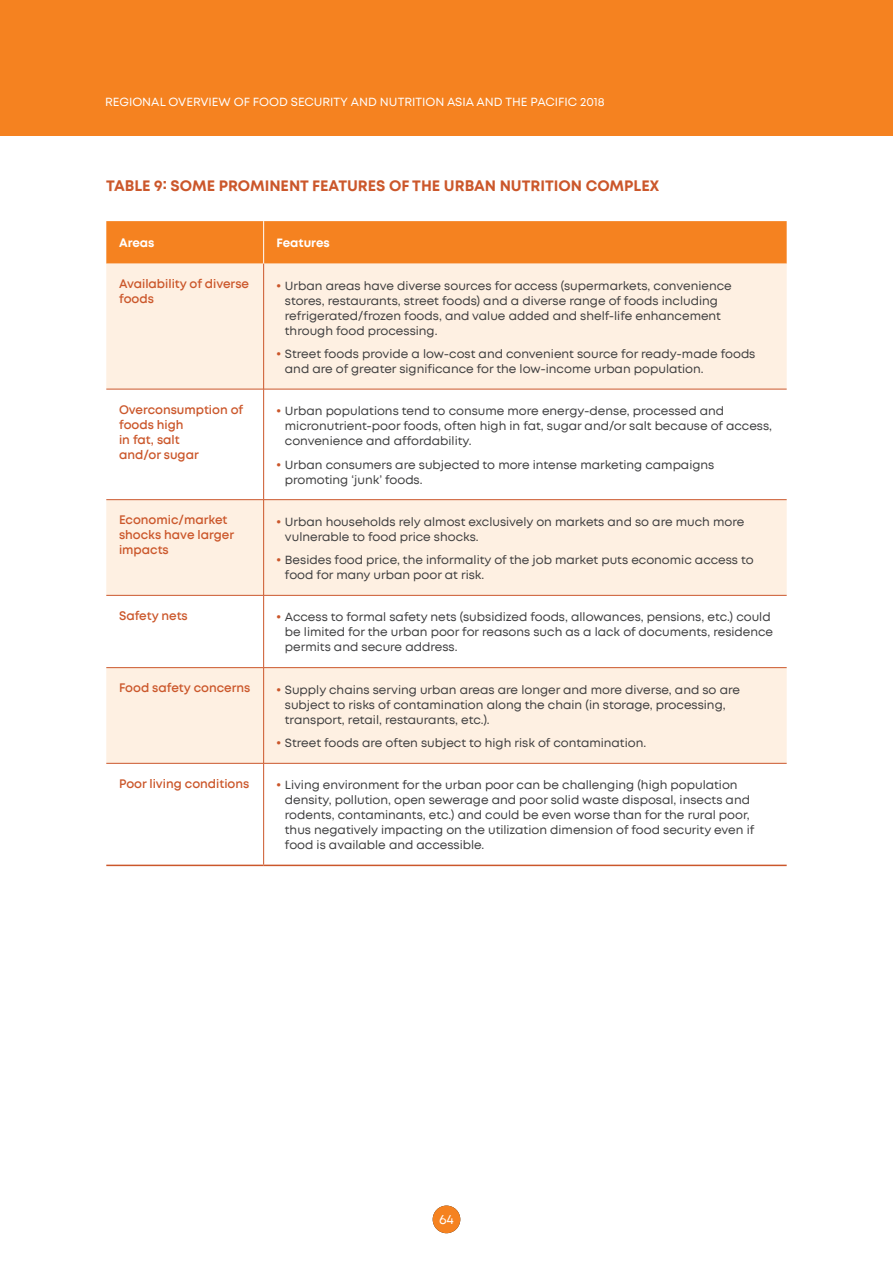
<style>
.page{position:relative;width:893px;height:1263px;background:#fff}
.page>*{position:absolute;margin:0;border:0;box-sizing:border-box;transform-origin:0 0}
.t1{font:700 15px "Mont";color:#cb572b}
.t2{font:13.5px "Mont";color:#fff}
.t3{font:12px/15px "Mont";color:#3e3e3f}
.t4{font:600 12px/15px "Mont";color:#cb572b}
.t5{font:12px "Mont";color:#fff}
.t6{font:700 12px "Mont";color:#fff}
.s1{font-family:"Rubik";font-weight:900;color:#cb572b}
</style>
<div class="page">
<div style="left:433px;top:1205px;width:27px;height:28px;background:#f58220;border-radius:50%"></div>
<div style="left:0;top:0;width:893px;height:136px;background:#f58220"></div>
<div style="left:106px;top:221px;width:681px;height:43px;background:#f58220"></div>
<div style="left:106px;top:264px;width:681px;height:125px;background:#fef0e2"></div>
<svg style="left:106px;top:390px;width:681px;height:475px"></svg>
<hr style="left:263px;top:221px;width:1px;height:43px;background:#fff">
<hr style="left:263px;top:264px;width:1px;height:125px;background:#cb572b">
<hr style="left:106px;top:389px;width:158px;height:1px;background:#cb572b">
<hr style="left:264px;top:389px;width:523px;height:1px;background:#cb572b">
<hr style="left:263px;top:389px;width:1px;height:110px;background:#cb572b">
<hr style="left:106px;top:499px;width:158px;height:1px;background:#cb572b">
<hr style="left:264px;top:499px;width:523px;height:1px;background:#cb572b">
<hr style="left:263px;top:500px;width:1px;height:95px;background:#cb572b">
<hr style="left:106px;top:595px;width:158px;height:1px;background:#cb572b">
<hr style="left:264px;top:595px;width:523px;height:1px;background:#cb572b">
<hr style="left:263px;top:595px;width:1px;height:72px;background:#cb572b">
<hr style="left:106px;top:667px;width:158px;height:1px;background:#cb572b">
<hr style="left:264px;top:667px;width:523px;height:1px;background:#cb572b">
<hr style="left:263px;top:668px;width:1px;height:95px;background:#cb572b">
<hr style="left:106px;top:763px;width:158px;height:1px;background:#cb572b">
<hr style="left:264px;top:763px;width:523px;height:1px;background:#cb572b">
<hr style="left:263px;top:763px;width:1px;height:102px;background:#cb572b">
<hr style="left:106px;top:865px;width:158px;height:1px;background:#cb572b">
<hr style="left:264px;top:865px;width:523px;height:1px;background:#cb572b">
<p class="t5" style="left:105px;top:96px;width:501px">REGIONAL OVERVIEW OF FOOD SECURITY AND NUTRITION ASIA AND THE PACIFIC 2018</p>
<p class="t1" style="left:106px;top:178px;width:554px">TABLE 9: SOME PROMINENT FEATURES OF THE URBAN NUTRITION COMPLEX</p>
<p class="t6" style="left:119px;top:237px;width:37px">Areas</p>
<p class="t6" style="left:276px;top:237px;width:55px">Features</p>
<p class="t4" style="left:119px;top:277px;width:132px">Availability of diverse foods</p>
<p class="t3" style="left:285px;top:279px;width:448px;text-indent:-9px"><span class="s1">•</span> Urban areas have diverse sources for access (supermarkets, convenience stores, restaurants, street foods) and a diverse range of foods including refrigerated/frozen foods, and value added and shelf-life enhancement through food processing.</p>
<p class="t3" style="left:285px;top:347px;width:472px;text-indent:-9px"><span class="s1">•</span> Street foods provide a low-cost and convenient source for ready-made foods and are of greater significance for the low-income urban population.</p>
<p class="t4" style="left:119px;top:402px;width:126px">Overconsumption of foods high<br>in fat, salt<br>and/or sugar</p>
<p class="t3" style="left:285px;top:404px;width:489px;text-indent:-9px"><span class="s1">•</span> Urban populations tend to consume more energy-dense, processed and micronutrient-poor foods, often high in fat, sugar and/or salt because of access, convenience and affordability.</p>
<p class="t3" style="left:285px;top:458px;width:431px;text-indent:-9px"><span class="s1">•</span> Urban consumers are subjected to more intense marketing campaigns promoting ‘junk’ foods.</p>
<p class="t4" style="left:119px;top:513px;width:117px">Economic/market shocks have larger impacts</p>
<p class="t3" style="left:285px;top:515px;width:461px;text-indent:-9px"><span class="s1">•</span> Urban households rely almost exclusively on markets and so are much more vulnerable to food price shocks.</p>
<p class="t3" style="left:285px;top:553px;width:470px;text-indent:-9px"><span class="s1">•</span> Besides food price, the informality of the job market puts economic access to food for many urban poor at risk.</p>
<p class="t4" style="left:119px;top:609px;width:70px">Safety nets</p>
<p class="t3" style="left:285px;top:610px;width:490px;text-indent:-9px"><span class="s1">•</span> Access to formal safety nets (subsidized foods, allowances, pensions, etc.) could be limited for the urban poor for reasons such as a lack of documents, residence permits and secure address.</p>
<p class="t4" style="left:119px;top:681px;width:133px">Food safety concerns</p>
<p class="t3" style="left:285px;top:683px;width:457px;text-indent:-9px"><span class="s1">•</span> Supply chains serving urban areas are longer and more diverse, and so are subject to risks of contamination along the chain (in storage, processing, transport, retail, restaurants, etc.).</p>
<p class="t3" style="left:276px;top:736px;width:371px"><span class="s1">•</span> Street foods are often subject to high risk of contamination.</p>
<p class="t4" style="left:119px;top:777px;width:132px">Poor living conditions</p>
<p class="t3" style="left:285px;top:778px;width:471px;text-indent:-9px"><span class="s1">•</span> Living environment for the urban poor can be challenging (high population density, pollution, open sewerage and poor solid waste disposal, insects and rodents, contaminants, etc.) and could be even worse than for the rural poor, thus negatively impacting on the utilization dimension of food security even if food is available and accessible.</p>
<p class="t2" style="left:439px;top:1213px;width:16px">9964</p>
</div>
